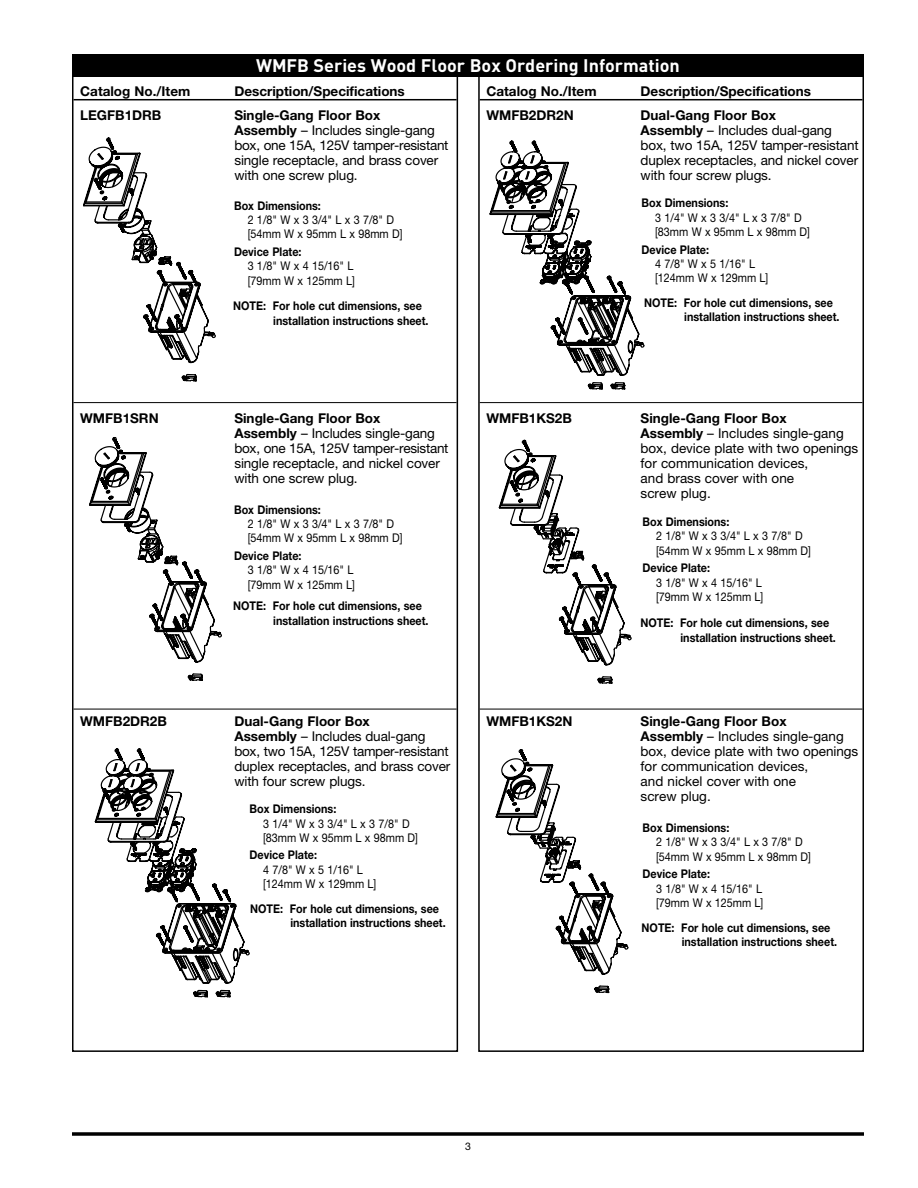
<style>
.page{position:relative;width:918px;height:1188px;background:#fff}
.page>*{position:absolute;margin:0;border:0;box-sizing:border-box;transform-origin:0 0}
.t1{font:700 18px "DIN Pro";color:#fff}
.t2{font:13.5px/15px "Helvetica Neue";letter-spacing:-.01em;color:#000}
.t3{font:700 13.5px "Helvetica Neue";color:#000}
.t4{font:700 12px/14.4px "Helvetica Neue";color:#000;scale:.9 1}
.t5{font:12px/14.4px "Helvetica Neue";color:#000;scale:.9 1}
.t6{font:10.5px "Helvetica Neue";color:#000}
.s1{font-weight:700}
</style>
<div class="page">
<hr style="left:480px;top:99px;width:383px;height:1px;background:#000">
<hr style="left:480px;top:402px;width:383px;height:1px;background:#000">
<hr style="left:480px;top:709px;width:383px;height:1px;background:#000">
<hr style="left:74px;top:99px;width:383px;height:1px;background:#000">
<hr style="left:74px;top:402px;width:383px;height:1px;background:#000">
<hr style="left:74px;top:709px;width:383px;height:1px;background:#000">
<svg style="left:499px;top:440px;width:133px;height:244px"></svg>
<svg style="left:496px;top:749px;width:132px;height:244px"></svg>
<svg style="left:83px;top:137px;width:133px;height:245px"></svg>
<svg style="left:72px;top:1132px;width:792px;height:4px;background:#1f1f1f"></svg>
<div style="left:72px;top:54px;width:792px;height:23px;background:#000"></div>
<svg style="left:89px;top:437px;width:133px;height:244px"></svg>
<svg style="left:95px;top:748px;width:155px;height:250px"></svg>
<svg style="left:490px;top:141px;width:155px;height:249px"></svg>
<h1 class="t1" style="left:256px;top:53px;width:425px">WMFB Series Wood Floor Box Ordering Information</h1>
<p class="t3" style="left:80px;top:83px;width:112px">Catalog No./Item</p>
<p class="t3" style="left:234px;top:83px;width:172px">Description/Specifications</p>
<p class="t3" style="left:80px;top:107px;width:83px">LEGFB1DRB</p>
<p class="t2" style="left:234px;top:108px;width:216px"><span class="s1">Single-Gang Floor Box<br>Assembly</span> – Includes single-gang box, one 15A, 125V tamper-resistant single receptacle, and brass cover with one screw plug.</p>
<p class="t4" style="left:234px;top:198px;width:98px">Box Dimensions:</p>
<p class="t5" style="left:248px;top:212px;width:174px">2 1/8" W x 3 3/4" L x 3 7/8" D [54mm W x 95mm L x 98mm D]</p>
<p class="t4" style="left:234px;top:244px;width:76px">Device Plate:</p>
<p class="t5" style="left:248px;top:259px;width:121px">3 1/8" W x 4 15/16" L [79mm W x 125mm L]</p>
<p class="t4" style="left:273px;top:299px;width:174px;text-indent:-40px">NOTE: For hole cut dimensions, see installation instructions sheet.</p>
<p class="t3" style="left:80px;top:410px;width:80px">WMFB1SRN</p>
<p class="t2" style="left:234px;top:410px;width:216px"><span class="s1">Single-Gang Floor Box<br>Assembly</span> – Includes single-gang box, one 15A, 125V tamper-resistant single receptacle, and nickel cover with one screw plug.</p>
<p class="t4" style="left:234px;top:502px;width:98px">Box Dimensions:</p>
<p class="t5" style="left:248px;top:516px;width:174px">2 1/8" W x 3 3/4" L x 3 7/8" D [54mm W x 95mm L x 98mm D]</p>
<p class="t4" style="left:234px;top:548px;width:76px">Device Plate:</p>
<p class="t5" style="left:248px;top:563px;width:121px">3 1/8" W x 4 15/16" L [79mm W x 125mm L]</p>
<p class="t4" style="left:273px;top:599px;width:174px;text-indent:-40px">NOTE: For hole cut dimensions, see installation instructions sheet.</p>
<p class="t3" style="left:80px;top:713px;width:88px">WMFB2DR2B</p>
<p class="t2" style="left:234px;top:713px;width:217px"><span class="s1">Dual-Gang Floor Box<br>Assembly</span> – Includes dual-gang box, two 15A, 125V tamper-resistant duplex receptacles, and brass cover with four screw plugs.</p>
<p class="t4" style="left:250px;top:801px;width:98px">Box Dimensions:</p>
<p class="t5" style="left:263px;top:816px;width:174px">3 1/4" W x 3 3/4" L x 3 7/8" D [83mm W x 95mm L x 98mm D]</p>
<p class="t4" style="left:250px;top:848px;width:76px">Device Plate:</p>
<p class="t5" style="left:263px;top:862px;width:127px">4 7/8" W x 5 1/16" L [124mm W x 129mm L]</p>
<p class="t4" style="left:290px;top:901px;width:174px;text-indent:-40px">NOTE: For hole cut dimensions, see installation instructions sheet.</p>
<p class="t3" style="left:486px;top:83px;width:112px">Catalog No./Item</p>
<p class="t3" style="left:641px;top:83px;width:172px">Description/Specifications</p>
<p class="t3" style="left:486px;top:107px;width:89px">WMFB2DR2N</p>
<p class="t2" style="left:641px;top:108px;width:219px"><span class="s1">Dual-Gang Floor Box<br>Assembly</span> – Includes dual-gang box, two 15A, 125V tamper-resistant duplex receptacles, and nickel cover with four screw plugs.</p>
<p class="t4" style="left:642px;top:196px;width:98px">Box Dimensions:</p>
<p class="t5" style="left:655px;top:210px;width:174px">3 1/4" W x 3 3/4" L x 3 7/8" D [83mm W x 95mm L x 98mm D]</p>
<p class="t4" style="left:642px;top:242px;width:76px">Device Plate:</p>
<p class="t5" style="left:655px;top:256px;width:127px">4 7/8" W x 5 1/16" L [124mm W x 129mm L]</p>
<p class="t4" style="left:684px;top:295px;width:174px;text-indent:-40px">NOTE: For hole cut dimensions, see installation instructions sheet.</p>
<p class="t3" style="left:486px;top:410px;width:87px">WMFB1KS2B</p>
<p class="t2" style="left:641px;top:410px;width:219px"><span class="s1">Single-Gang Floor Box<br>Assembly</span> – Includes single-gang box, device plate with two openings for communication devices,<br>and brass cover with one<br>screw plug.</p>
<p class="t4" style="left:643px;top:514px;width:98px">Box Dimensions:</p>
<p class="t5" style="left:656px;top:529px;width:174px">2 1/8" W x 3 3/4" L x 3 7/8" D [54mm W x 95mm L x 98mm D]</p>
<p class="t4" style="left:643px;top:561px;width:77px">Device Plate:</p>
<p class="t5" style="left:656px;top:575px;width:121px">3 1/8" W x 4 15/16" L [79mm W x 125mm L]</p>
<p class="t4" style="left:681px;top:616px;width:174px;text-indent:-40px">NOTE: For hole cut dimensions, see installation instructions sheet.</p>
<p class="t3" style="left:486px;top:713px;width:88px">WMFB1KS2N</p>
<p class="t2" style="left:641px;top:713px;width:219px"><span class="s1">Single-Gang Floor Box<br>Assembly</span> – Includes single-gang box, device plate with two openings for communication devices,<br>and nickel cover with one<br>screw plug.</p>
<p class="t4" style="left:643px;top:820px;width:98px">Box Dimensions:</p>
<p class="t5" style="left:656px;top:835px;width:174px">2 1/8" W x 3 3/4" L x 3 7/8" D [54mm W x 95mm L x 98mm D]</p>
<p class="t4" style="left:643px;top:867px;width:76px">Device Plate:</p>
<p class="t5" style="left:656px;top:881px;width:121px">3 1/8" W x 4 15/16" L [79mm W x 125mm L]</p>
<p class="t4" style="left:682px;top:920px;width:174px;text-indent:-40px">NOTE: For hole cut dimensions, see installation instructions sheet.</p>
<p class="t6" style="left:465px;top:1140px;width:7px">3</p>
</div>
